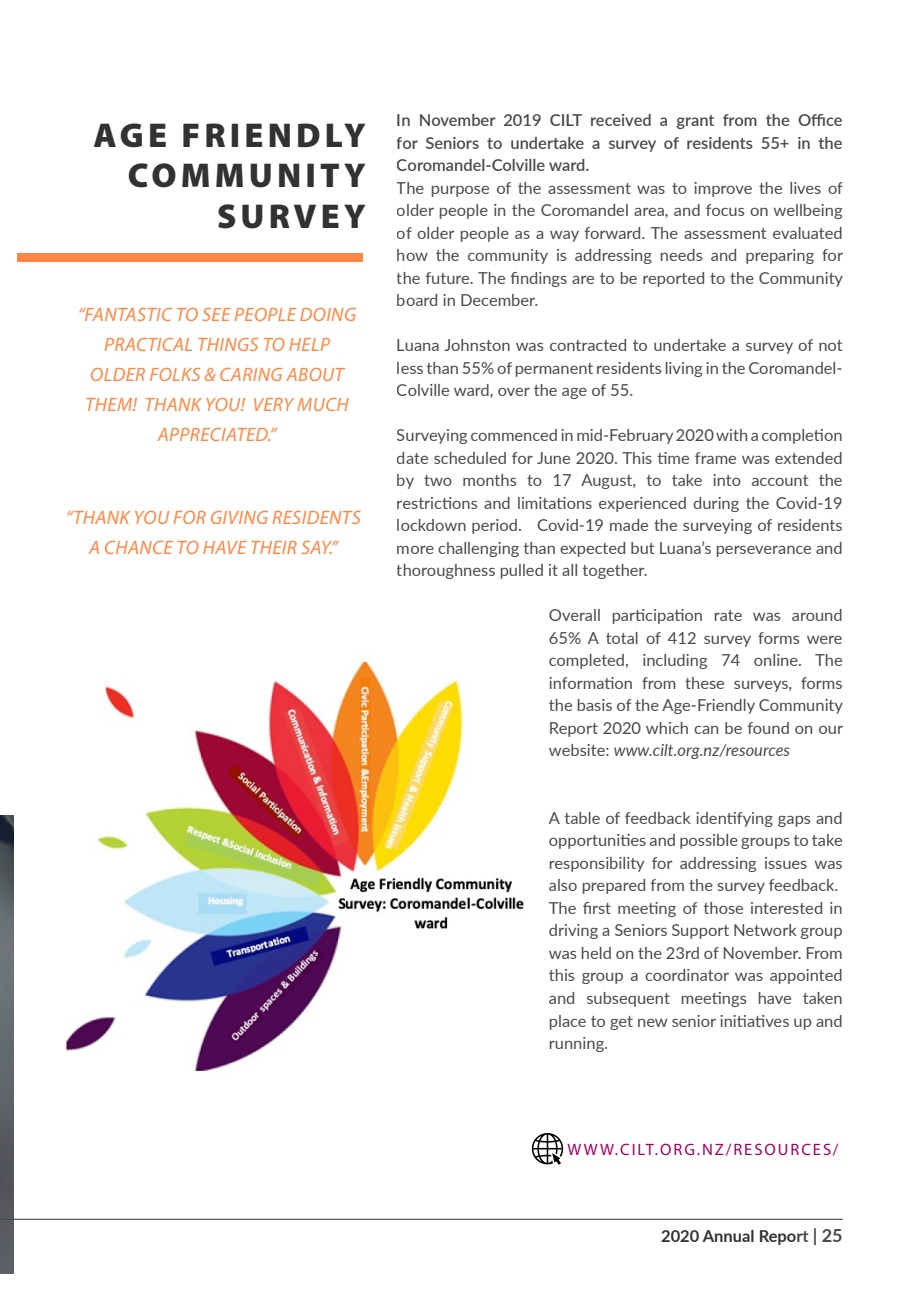
<style>
.page{position:relative;width:920px;height:1290px;background:#fff}
.page>*{position:absolute;margin:0;border:0;box-sizing:border-box;transform-origin:0 0}
.t1{font:900 34.5px/40.5px "Myriad Pro";letter-spacing:.12em;color:#333233;text-align:right}
.t2{font:italic 19.5px/30px "Myriad Pro";letter-spacing:.02em;color:#ff8743;text-align:center}
.t3{font:16.5px/22.5px "Lato";color:#464748;text-align:justify}
.t4{font:600 16.5px/22.5px "Lato";color:#464748;text-align:justify}
.sub_heading{font:16.5px "Myriad Pro";letter-spacing:.12em;color:#a2005f}
.t5{font:700 16.5px "Lato";color:#333233}
.s1{font-style:italic}
.s2{color:#464748}
.s3{font-size:18px;color:#464748}
</style>
<div class="page">
<img style="left:0;top:816px;width:14px;height:457px">
<svg style="left:0;top:1219px;width:14px;height:1px"></svg>
<hr style="left:14px;top:1219px;width:829px;height:1px;background:#333233">
<img style="left:65px;top:661px;width:459px;height:411px">
<div style="left:17px;top:253px;width:345px;height:8px;background:#ff8743"></div>
<img style="left:531px;top:1133px;width:33px;height:32px">
<h1 class="t1" style="left:93px;top:114px;width:274px">AGE FRIENDLY<br>COMMUNITY<br>SURVEY</h1>
<p class="t2" style="left:78px;top:299px;width:280px">“FANTASTIC TO SEE PEOPLE DOING<br>PRACTICAL THINGS TO HELP<br>OLDER FOLKS &amp; CARING ABOUT<br>THEM! THANK YOU! VERY MUCH<br>APPRECIATED.”</p>
<p class="t2" style="left:66px;top:502px;width:297px">“THANK YOU FOR GIVING RESIDENTS<br>A CHANCE TO HAVE THEIR SAY.”</p>
<p class="t4" style="left:397px;top:108px;width:447px">In November 2019 CILT received a grant from the Office for Seniors to undertake a survey of residents 55+ in the Coromandel-Colville ward.</p>
<p class="t3" style="left:397px;top:176px;width:448px">The purpose of the assessment was to improve the lives of older people in the Coromandel area, and focus on wellbeing of older people as a way forward. The assessment evaluated how the community is addressing needs and preparing for the future. The findings are to be reported to the Community board in December.</p>
<p class="t3" style="left:397px;top:333px;width:447px">Luana Johnston was contracted to undertake a survey of not less than 55% of permanent residents living in the Coromandel-Colville ward, over the age of 55.</p>
<p class="t3" style="left:397px;top:423px;width:447px">Surveying commenced in mid-February 2020 with a completion date scheduled for June 2020. This time frame was extended by two months to 17 August, to take into account the restrictions and limitations experienced during the Covid-19 lockdown period. Covid-19 made the surveying of residents more challenging than expected but Luana’s perseverance and thoroughness pulled it all together.</p>
<p class="t3" style="left:549px;top:603px;width:296px">Overall participation rate was around 65% A total of 412 survey forms were completed, including 74 online. The information from these surveys, forms the basis of the Age-Friendly Community Report 2020 which can be found on our website: <span class="s1">www.cilt.org.nz/resources</span></p>
<p class="t3" style="left:549px;top:806px;width:295px;text-align:left">A table of feedback identifying gaps and opportunities and possible groups to take responsibility for addressing issues was also prepared from the survey feedback.<br>The first meeting of those interested in driving a Seniors Support Network group was held on the 23rd of November. From this group a coordinator was appointed and subsequent meetings have taken place to get new senior initiatives up and running.</p>
<p class="sub_heading" style="left:568px;top:1139px;width:272px">WWW.CILT.ORG.NZ/RESOURCES/</p>
<p class="t5" style="left:661px;top:1224px;width:183px">2020 Annual Repo<span class="s2">rt</span> <span class="s3">| 25</span></p>
</div>
